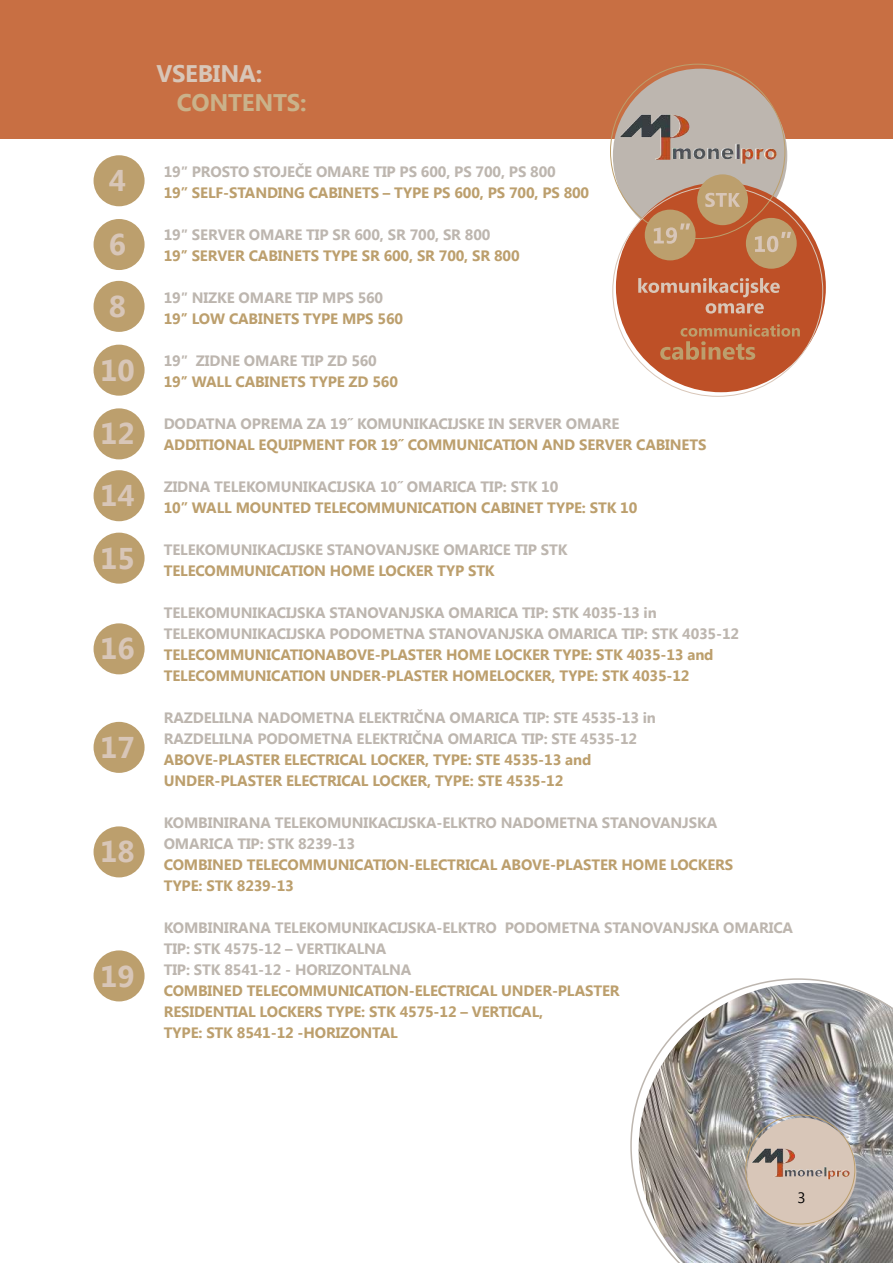
<style>
.page{position:relative;width:893px;height:1263px;background:#fff}
.page>*{position:absolute;margin:0;border:0;box-sizing:border-box;transform-origin:0 0}
.t1{font:700 30px/62.8px "Segoe UI";color:#d8c6b8}
.t2{font:700 24px "Segoe UI";letter-spacing:-.01em;color:#cab28a}
.t3{font:700 24px "Segoe UI";letter-spacing:-.01em;color:#d8c6b8}
.t4{font:700 15px/21px "Segoe UI";letter-spacing:-.01em;color:#bc9f6d}
.t5{font:700 15px/21px "Segoe UI";letter-spacing:-.01em;color:#bdb6af}
.t6{font:15px "Segoe UI";color:#000}
</style>
<div class="page">
<div style="left:0;top:0;width:893px;height:138px;background:#c86f43"></div>
<svg style="left:630px;top:978px;width:263px;height:285px"></svg>
<div style="left:747px;top:1118px;width:109px;height:109px;background:#d8c6b8;border-radius:50%"></div>
<img style="left:751px;top:1148px;width:99px;height:31px">
<div style="left:94px;top:155px;width:51px;height:51px;background:#bc9f6d;border-radius:50%"></div>
<div style="left:94px;top:219px;width:51px;height:51px;background:#bc9f6d;border-radius:50%"></div>
<div style="left:94px;top:281px;width:51px;height:51px;background:#bc9f6d;border-radius:50%"></div>
<div style="left:94px;top:345px;width:51px;height:51px;background:#bc9f6d;border-radius:50%"></div>
<div style="left:94px;top:408px;width:51px;height:51px;background:#bc9f6d;border-radius:50%"></div>
<div style="left:94px;top:470px;width:51px;height:51px;background:#bc9f6d;border-radius:50%"></div>
<div style="left:94px;top:533px;width:51px;height:51px;background:#bc9f6d;border-radius:50%"></div>
<div style="left:94px;top:623px;width:51px;height:51px;background:#bc9f6d;border-radius:50%"></div>
<div style="left:94px;top:722px;width:51px;height:51px;background:#bc9f6d;border-radius:50%"></div>
<div style="left:94px;top:826px;width:51px;height:51px;background:#bc9f6d;border-radius:50%"></div>
<div style="left:94px;top:950px;width:51px;height:51px;background:#bc9f6d;border-radius:50%"></div>
<div style="left:613px;top:69px;width:174px;height:174px;background:#bdb6af;border-radius:50%"></div>
<img style="left:619px;top:115px;width:158px;height:49px">
<div style="left:616px;top:182px;width:210px;height:210px;background:#be5027;border-radius:50%"></div>
<svg style="left:660px;top:324px;width:140px;height:36px"></svg>
<svg style="left:706px;top:303px;width:58px;height:11px"></svg>
<svg style="left:638px;top:278px;width:142px;height:19px"></svg>
<div style="left:645px;top:210px;width:51px;height:50px;background:#bc9f6d;border-radius:50%"></div>
<svg style="left:654px;top:223px;width:36px;height:21px"></svg>
<div style="left:746px;top:218px;width:51px;height:51px;background:#bc9f6d;border-radius:50%"></div>
<svg style="left:755px;top:232px;width:36px;height:20px"></svg>
<div style="left:697px;top:174px;width:51px;height:51px;background:#bc9f6d;border-radius:50%"></div>
<svg style="left:705px;top:193px;width:35px;height:14px"></svg>
<h1 class="t1" style="left:100px;top:148px;width:36px">4<br>6<br>8<br>10<br>12<br>14<br>15</h1>
<h1 class="t1" style="left:100px;top:616px;width:36px">16</h1>
<h1 class="t1" style="left:100px;top:714px;width:36px">17</h1>
<h1 class="t1" style="left:100px;top:819px;width:36px">18</h1>
<h1 class="t1" style="left:100px;top:943px;width:36px">19</h1>
<h2 class="t3" style="left:157px;top:56px;width:107px">VSEBINA:</h2>
<h2 class="t2" style="left:177px;top:85px;width:131px">CONTENTS:</h2>
<p class="t5" style="left:164px;top:160px;width:394px">19″ PROSTO STOJEČE OMARE TIP PS 600, PS 700, PS 800</p>
<p class="t4" style="left:164px;top:181px;width:427px">19” SELF-STANDING CABINETS – TYPE PS 600, PS 700, PS 800</p>
<p class="t5" style="left:164px;top:223px;width:328px">19″ SERVER OMARE TIP SR 600, SR 700, SR 800</p>
<p class="t4" style="left:164px;top:244px;width:357px">19’’ SERVER CABINETS TYPE SR 600, SR 700, SR 800</p>
<p class="t5" style="left:164px;top:286px;width:221px">19″ NIZKE OMARE TIP MPS 560</p>
<p class="t4" style="left:164px;top:307px;width:241px">19’’ LOW CABINETS TYPE MPS 560</p>
<p class="t5" style="left:164px;top:349px;width:215px">19″ ZIDNE OMARE TIP ZD 560</p>
<p class="t4" style="left:164px;top:370px;width:236px">19’’ WALL CABINETS TYPE ZD 560</p>
<p class="t5" style="left:164px;top:412px;width:457px">DODATNA OPREMA ZA 19˝ KOMUNIKACIJSKE IN SERVER OMARE</p>
<p class="t4" style="left:164px;top:433px;width:544px">ADDITIONAL EQUIPMENT FOR 19˝ COMMUNICATION AND SERVER CABINETS</p>
<p class="t5" style="left:164px;top:475px;width:20px">ZIDNA</p>
<p class="t5" style="left:214px;top:475px;width:10px">TELEKOMUNIKACIJSKA</p>
<p class="t5" style="left:380px;top:475px;width:38px">10˝ OMARICA</p>
<p class="t5" style="left:481px;top:475px;width:79px">TIP: STK 10</p>
<p class="t4" style="left:164px;top:496px;width:475px">10” WALL MOUNTED TELECOMMUNICATION CABINET TYPE: STK 10</p>
<p class="t5" style="left:164px;top:538px;width:405px">TELEKOMUNIKACIJSKE STANOVANJSKE OMARICE TIP STK</p>
<p class="t4" style="left:164px;top:559px;width:332px">TELECOMMUNICATION HOME LOCKER TYP STK</p>
<p class="t5" style="left:164px;top:601px;width:577px">TELEKOMUNIKACIJSKA STANOVANJSKA OMARICA TIP: STK 4035-13 IN<br>TELEKOMUNIKACIJSKA PODOMETNA STANOVANJSKA OMARICA TIP: STK 4035-12</p>
<p class="t4" style="left:164px;top:643px;width:551px">TELECOMMUNICATIONABOVE-PLASTER HOME LOCKER TYPE: STK 4035-13 AND<br>TELECOMMUNICATION UNDER-PLASTER HOMELOCKER, TYPE: STK 4035-12</p>
<p class="t5" style="left:164px;top:706px;width:494px">RAZDELILNA NADOMETNA ELEKTRIČNA OMARICA TIP: STE 4535-13 IN<br>RAZDELILNA PODOMETNA ELEKTRIČNA OMARICA TIP: STE 4535-12</p>
<p class="t4" style="left:164px;top:748px;width:429px">ABOVE-PLASTER ELECTRICAL LOCKER, TYPE: STE 4535-13 AND<br>UNDER-PLASTER ELECTRICAL LOCKER, TYPE: STE 4535-12</p>
<p class="t5" style="left:164px;top:811px;width:20px">KOMBINIRANA</p>
<p class="t5" style="left:275px;top:811px;width:238px">TELEKOMUNIKACIJSKA-ELKTRO NADOMETNA</p>
<p class="t5" style="left:602px;top:811px;width:11px">STANOVANJSKA</p>
<p class="t5" style="left:164px;top:832px;width:11px">OMARICA</p>
<p class="t5" style="left:237px;top:832px;width:119px">TIP: STK 8239-13</p>
<p class="t4" style="left:164px;top:853px;width:20px">COMBINED</p>
<p class="t4" style="left:247px;top:853px;width:266px">TELECOMMUNICATION-ELECTRICAL ABOVE</p>
<p class="t4" style="left:550px;top:853px;width:16px">-PLASTER</p>
<p class="t4" style="left:622px;top:853px;width:12px">HOME</p>
<p class="t4" style="left:670px;top:853px;width:10px">LOCKERS</p>
<p class="t4" style="left:164px;top:874px;width:132px">TYPE: STK 8239-13</p>
<p class="t5" style="left:164px;top:916px;width:20px">KOMBINIRANA</p>
<p class="t5" style="left:275px;top:916px;width:242px">TELEKOMUNIKACIJSKA-ELKTRO PODOMETNA</p>
<p class="t5" style="left:604px;top:916px;width:11px">STANOVANJSKA</p>
<p class="t5" style="left:723px;top:916px;width:11px">OMARICA</p>
<p class="t5" style="left:164px;top:937px;width:143px">TIP: STK 4575-12 – VERTIKALNA<br>TIP: STK 8541-12 - HORIZONTALNA</p>
<p class="t4" style="left:164px;top:979px;width:20px">COMBINED</p>
<p class="t4" style="left:247px;top:979px;width:266px">TELECOMMUNICATION-ELECTRICAL UNDER</p>
<p class="t4" style="left:552px;top:979px;width:16px">-PLASTER</p>
<p class="t4" style="left:164px;top:1000px;width:10px">RESIDENTIAL</p>
<p class="t4" style="left:260px;top:1000px;width:10px">LOCKERS</p>
<p class="t4" style="left:327px;top:1000px;width:155px">TYPE: STK 4575-12 – VERTICAL</p>
<p class="t4" style="left:539px;top:1000px;width:6px">,</p>
<p class="t4" style="left:164px;top:1021px;width:151px">TYPE: STK 8541-12 -HORIZONTAL</p>
<p class="t6" style="left:797px;top:1187px;width:10px">3</p>
</div>
